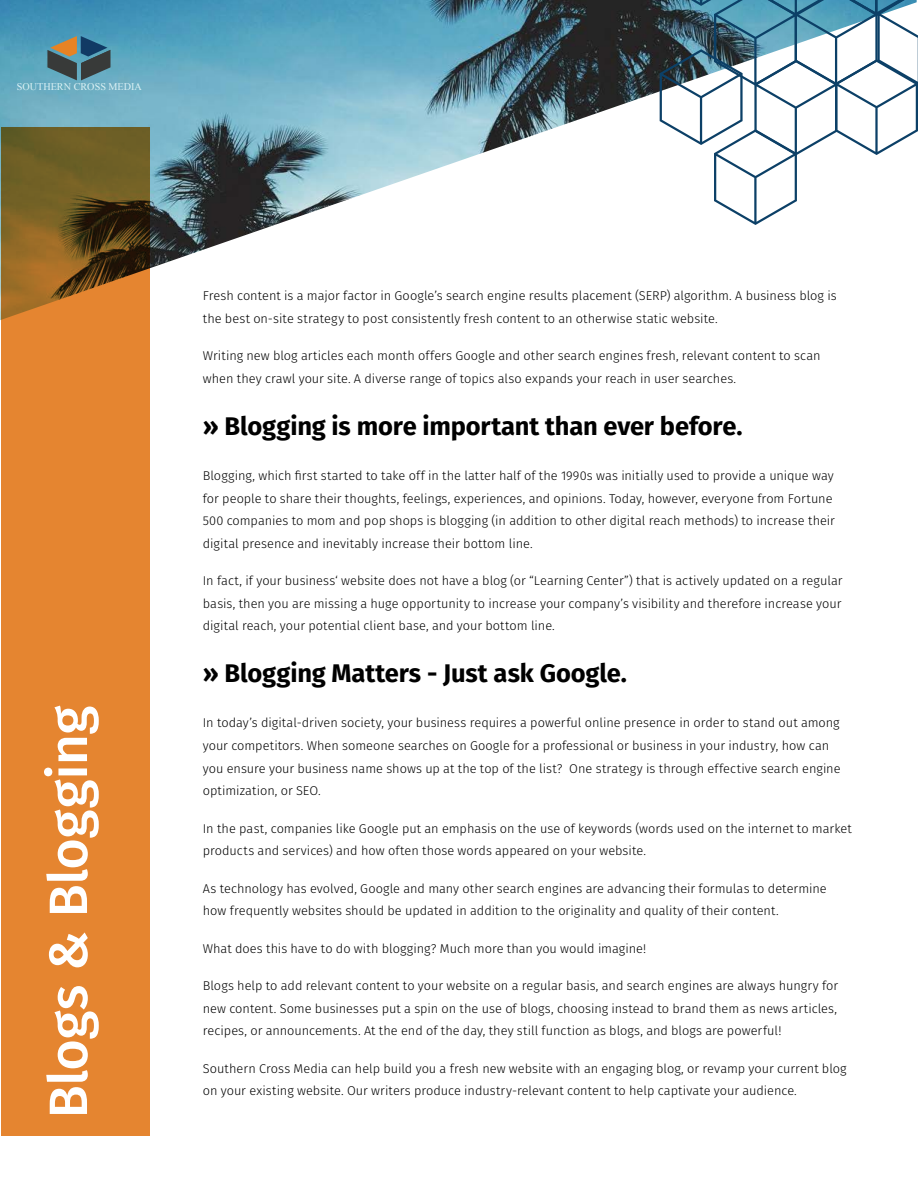
<style>
.page{position:relative;width:918px;height:1188px;background:#fff}
.page>*{position:absolute;margin:0;border:0;box-sizing:border-box;transform-origin:0 0}
.Headline_61_65_Left{font:500 54px "Fira Sans";letter-spacing:-.01em;color:#fff}
.Copy_Text_08_14_Left{font:700 25.5px "Fira Sans";letter-spacing:-.005em;color:#000}
.Copy_Text_08_14_Left-2{font:300 12.75px/22.5px "Fira Sans";color:#000}
.Copy_Text_08_14_Righ{font:300 12.75px "Fira Sans";color:#000}
.Headline_17_25_Left{font:300 12.75px "Fira Sans";letter-spacing:.005em;color:#000}
.Headline_61_65_Left-2{font:300 12.75px "Fira Sans";color:#000}
.t1{font:10.2px "Times New Roman";color:#dcf1f5}
</style>
<div class="page">
<img style="left:0;top:0;width:660px;height:321px">
<svg style="left:2px;top:127px;width:148px;height:1009px;background:#d17d2d"></svg>
<svg style="left:660px;top:0;width:258px;height:225px"></svg>
<svg style="left:47px;top:36px;width:64px;height:44px;background:#536e73"></svg>
<p class="t1" style="left:17px;top:80px;width:127px">SOUTHERN CROSS MEDIA</p>
<p class="Headline_61_65_Left" style="left:25px;top:1118px;width:414px;rotate:-90deg">Blogs &amp; Blogging</p>
<p class="Headline_61_65_Left-2" style="left:203px;top:287px;width:635px">Fresh content is a major factor in Google’s search engine results placement (SERP) algorithm. A business blog is</p>
<p class="Headline_17_25_Left" style="left:203px;top:309px;width:516px">the best on-site strategy to post consistently fresh content to an otherwise static website.</p>
<p class="Headline_17_25_Left" style="left:203px;top:347px;width:619px">Writing new blog articles each month offers Google and other search engines fresh, relevant content to scan</p>
<p class="Copy_Text_08_14_Left-2" style="left:203px;top:367px;width:535px">when they crawl your site. A diverse range of topics also expands your reach in user searches.</p>
<p class="Copy_Text_08_14_Left" style="left:203px;top:405px;width:541px">» Blogging is more important than ever before.</p>
<p class="Copy_Text_08_14_Left-2" style="left:203px;top:464px;width:634px">Blogging, which first started to take off in the latter half of the 1990s was initially used to provide a unique way for people to share their thoughts, feelings, experiences, and opinions. Today, however, everyone from Fortune 500 companies to mom and pop shops is blogging (in addition to other digital reach methods) to increase their digital presence and inevitably increase their bottom line.</p>
<p class="Copy_Text_08_14_Left-2" style="left:203px;top:569px;width:641px;text-align:justify">In fact, if your business‘ website does not have a blog (or “Learning Center”) that is actively updated on a regular basis, then you are missing a huge opportunity to increase your company’s visibility and therefore increase your digital reach, your potential client base, and your bottom line.</p>
<p class="Copy_Text_08_14_Left" style="left:203px;top:652px;width:426px">» Blogging Matters - Just ask Google.</p>
<p class="Copy_Text_08_14_Righ" style="left:203px;top:714px;width:638px">In today’s digital-driven society, your business requires a powerful online presence in order to stand out among</p>
<p class="Copy_Text_08_14_Righ" style="left:203px;top:737px;width:628px">your competitors. When someone searches on Google for a professional or business in your industry, how can</p>
<p class="Copy_Text_08_14_Left-2" style="left:203px;top:757px;width:639px">you ensure your business name shows up at the top of the list? One strategy is through effective search engine optimization, or SEO.</p>
<p class="Copy_Text_08_14_Left-2" style="left:203px;top:817px;width:650px">In the past, companies like Google put an emphasis on the use of keywords (words used on the internet to market products and services) and how often those words appeared on your website.</p>
<p class="Copy_Text_08_14_Left-2" style="left:203px;top:877px;width:625px">As technology has evolved, Google and many other search engines are advancing their formulas to determine how frequently websites should be updated in addition to the originality and quality of their content.</p>
<p class="Copy_Text_08_14_Left-2" style="left:203px;top:937px;width:445px">What does this have to do with blogging? Much more than you would imagine!</p>
<p class="Copy_Text_08_14_Left-2" style="left:203px;top:974px;width:637px;text-align:justify">Blogs help to add relevant content to your website on a regular basis, and search engines are always hungry for new content. Some businesses put a spin on the use of blogs, choosing instead to brand them as news articles, recipes, or announcements. At the end of the day, they still function as blogs, and blogs are powerful!</p>
<p class="Copy_Text_08_14_Left-2" style="left:203px;top:1057px;width:645px">Southern Cross Media can help build you a fresh new website with an engaging blog, or revamp your current blog on your existing website. Our writers produce industry-relevant content to help captivate your audience.</p>
</div>
